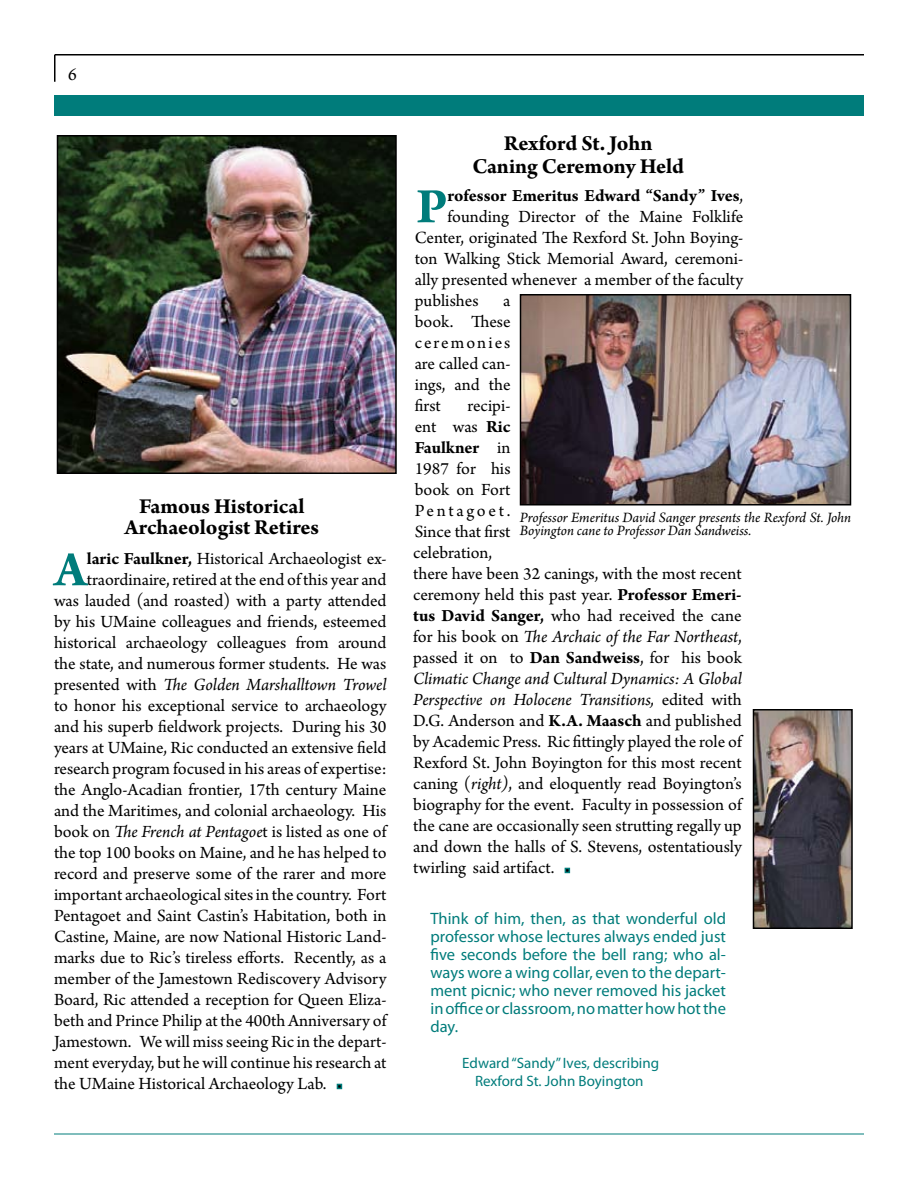
<style>
.page{position:relative;width:918px;height:1188px;background:#fff}
.page>*{position:absolute;margin:0;border:0;box-sizing:border-box;transform-origin:0 0}
.t1{font:700 52.65px "Arno Pro";color:#007c7b}
.t2{font:700 22.5px/21px "Arno Pro";letter-spacing:-.005em;color:#000;text-align:center}
.t3{font:18px/21px "Arno Pro";color:#000;text-align:justify}
.t4{font:italic 18px "Arno Pro";letter-spacing:-.005em;color:#000}
.t5{font:700 18px "Arno Pro";letter-spacing:-.005em;color:#000}
.t6{font:16.5px/18px "Myriad Pro";color:#007c7b;text-align:justify}
.t7{font:italic 15px/13.5px "Arno Pro";letter-spacing:-.005em;color:#000}
.t8{font:15px/18px "Myriad Pro";color:#007c7b;text-align:center}
.s1{font-weight:700}
.s2{font-style:normal}
.s3{font-style:italic}
.s4{font-weight:400}
</style>
<div class="page">
<svg style="left:337px;top:1084px;width:5px;height:5px"></svg>
<img style="left:60px;top:138px;width:334px;height:333px">
<div style="left:57px;top:135px;width:340px;height:339px;border:2px solid #000"></div>
<svg style="left:565px;top:868px;width:5px;height:5px"></svg>
<img style="left:523px;top:297px;width:325px;height:206px">
<div style="left:520px;top:294px;width:331px;height:212px;border:2px solid #000"></div>
<img style="left:756px;top:712px;width:94px;height:214px">
<div style="left:753px;top:709px;width:100px;height:220px;border:2px solid #000"></div>
<hr style="left:54px;top:1134px;width:810px;height:1px;background:#007c7b">
<div style="left:55px;top:95px;width:809px;height:21px;background:#007c7b"></div>
<hr style="left:55px;top:54px;width:809px;height:2px;background:#000">
<hr style="left:54px;top:55px;width:2px;height:27px;background:#000">
<p class="t3" style="left:68px;top:65px;width:10px">6</p>
<p class="t2" style="left:124px;top:497px;width:196px">Famous Historical<br>Archaeologist Retires</p>
<h1 class="t1" style="left:54px;top:539px;width:34px">A</h1>
<p class="t3" style="left:87px;top:549px;width:301px"><span class="s1">laric Faulkner,</span> Historical Archaeologist ex-</p>
<p class="t3" style="left:87px;top:570px;width:301px">traordinaire, retired at the end of this year and</p>
<p class="t3" style="left:54px;top:591px;width:334px">was lauded (and roasted) with a party attended</p>
<p class="t3" style="left:54px;top:612px;width:334px">by his UMaine colleagues and friends, esteemed</p>
<p class="t3" style="left:54px;top:633px;width:334px">historical archaeology colleagues from around</p>
<p class="t3" style="left:54px;top:654px;width:334px">the state, and numerous former students. He was</p>
<p class="t4" style="left:54px;top:674px;width:334px"><span class="s2">presented with</span> The Golden Marshalltown Trowel</p>
<p class="t3" style="left:54px;top:696px;width:334px">to honor his exceptional service to archaeology</p>
<p class="t3" style="left:54px;top:717px;width:334px">and his superb fieldwork projects. During his 30</p>
<p class="t3" style="left:54px;top:738px;width:334px">years at UMaine, Ric conducted an extensive field</p>
<p class="t3" style="left:54px;top:759px;width:334px">research program focused in his areas of expertise:</p>
<p class="t3" style="left:54px;top:780px;width:334px">the Anglo-Acadian frontier, 17th century Maine</p>
<p class="t3" style="left:54px;top:801px;width:334px">and the Maritimes, and colonial archaeology. His</p>
<p class="t3" style="left:54px;top:822px;width:334px">book on <span class="s3">The French at Pentagoe</span>t is listed as one of</p>
<p class="t3" style="left:54px;top:843px;width:334px">the top 100 books on Maine, and he has helped to</p>
<p class="t3" style="left:54px;top:864px;width:334px">record and preserve some of the rarer and more</p>
<p class="t3" style="left:54px;top:885px;width:334px">important archaeological sites in the country. Fort</p>
<p class="t3" style="left:54px;top:906px;width:334px">Pentagoet and Saint Castin’s Habitation, both in</p>
<p class="t3" style="left:54px;top:927px;width:334px">Castine, Maine, are now National Historic Land-</p>
<p class="t3" style="left:54px;top:948px;width:334px">marks due to Ric’s tireless efforts. Recently, as a</p>
<p class="t3" style="left:54px;top:969px;width:334px">member of the Jamestown Rediscovery Advisory</p>
<p class="t3" style="left:54px;top:990px;width:334px">Board, Ric attended a reception for Queen Eliza-</p>
<p class="t3" style="left:54px;top:1011px;width:334px">beth and Prince Philip at the 400th Anniversary of</p>
<p class="t3" style="left:54px;top:1032px;width:334px">Jamestown. We will miss seeing Ric in the depart-</p>
<p class="t3" style="left:54px;top:1053px;width:334px">ment everyday, but he will continue his research at</p>
<p class="t3" style="left:54px;top:1074px;width:274px">the UMaine Historical Archaeology Lab.</p>
<p class="t2" style="left:472px;top:133px;width:213px;line-height:22.5px">Rexford St. John<br>Caning Ceremony Held</p>
<h1 class="t1" style="left:416px;top:176px;width:33px">P</h1>
<p class="t5" style="left:448px;top:185px;width:297px">rofessor Emeritus Edward “Sandy” Ives<span class="s4">,</span></p>
<p class="t3" style="left:448px;top:207px;width:297px">founding Director of the Maine Folklife</p>
<p class="t3" style="left:415px;top:228px;width:330px">Center, originated The Rexford St. John Boying-</p>
<p class="t3" style="left:415px;top:249px;width:330px">ton Walking Stick Memorial Award, ceremoni-</p>
<p class="t3" style="left:415px;top:270px;width:330px">ally presented whenever a member of the faculty</p>
<p class="t3" style="left:415px;top:291px;width:65px">publishes</p>
<p class="t3" style="left:415px;top:291px;width:97px;text-indent:88px">a book. These ceremonies are called can&shy;ings, and the first</p>
<p class="t3" style="left:413px;top:396px;width:330px;text-align:left;text-indent:54px">recipi-<br>ent was <span class="s1">Ric<br>Faulkner</span> in<br>1987 for his<br>book on Fort<br>Pentagoet.<br>Since that first<br>celebration,<br>there have been 32 canings, with the most recent ceremony held this past year. <span class="s1">Professor Emeri&shy;tus David Sanger,</span> who had received the cane for his book on <span class="s3">The Archaic of the Far Northeast</span>, passed it on to <span class="s1">Dan Sandweiss</span>, for his book <span class="s3">Climatic Change and Cultural Dynamics: A Global Perspective on Holocene Transitions,</span> edited with D.G. Anderson and <span class="s1">K.A. Maasch</span> and published by Academic Press. Ric fittingly played the role of Rexford St. John Boyington for this most recent caning (<span class="s3">right)</span>, and eloquently read Boyington’s biography for the event. Faculty in possession of the cane are occasionally seen strutting regally up and down the halls of S. Stevens, ostentatiously twirling said artifact.</p>
<p class="t6" style="left:430px;top:909px;width:297px">Think of him, then, as that wonderful old professor whose lectures always ended just five seconds before the bell rang; who al&shy;ways wore a wing collar, even to the depart&shy;ment picnic; who never removed his jacket in office or classroom, no matter how hot the day.</p>
<p class="t8" style="left:462px;top:1053px;width:198px">Edward “Sandy” Ives, describing<br>Rexford St. John Boyington</p>
<p class="t7" style="left:520px;top:511px;width:333px">Professor Emeritus David Sanger presents the Rexford St. John<br>Boyington cane to Professor Dan Sandweiss.</p>
</div>
